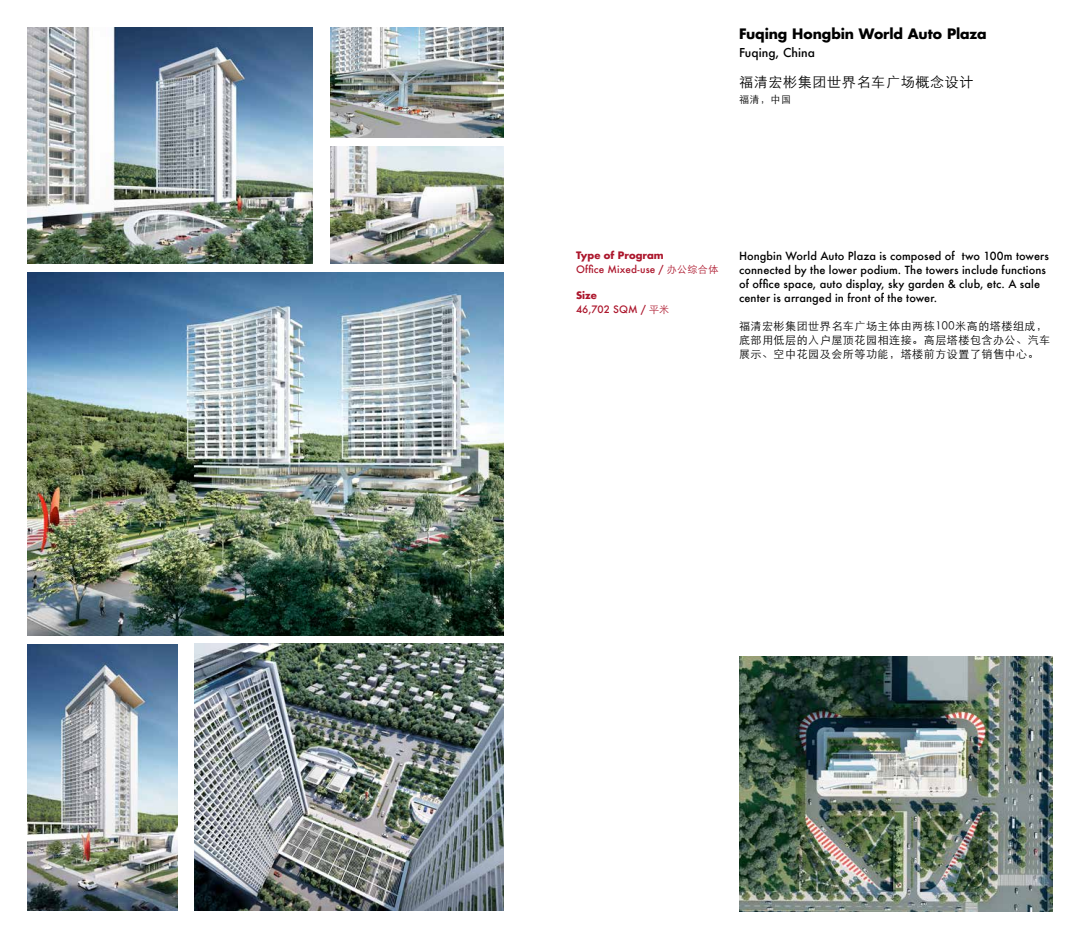
<style>
.page{position:relative;width:1080px;height:936px;background:#fff}
.page>*{position:absolute;margin:0;border:0;box-sizing:border-box;transform-origin:0 0}
.t1{font:700 14px "Futura Std";letter-spacing:-.005em;color:#000}
.t2{font:300 14px "ST Heiti SC";letter-spacing:.05em;color:#000}
.t3{font:500 12px "Futura";letter-spacing:.005em;color:#000}
.t4{font:500 11px/14px "Futura";letter-spacing:.01em;color:#000}
.t5{font:300 11px/14px "ST Heiti SC";letter-spacing:.05em;color:#000}
.t6{font:500 10px "Futura";letter-spacing:.01em;color:#ac162c}
.t7{font:700 10px "Futura Std";letter-spacing:.005em;color:#ac162c}
.t8{font:300 10px "ST Heiti SC";color:#000}
.s1{font-family:"ST Heiti SC";font-weight:300}
</style>
<div class="page">
<img style="left:27px;top:273px;width:477px;height:362px">
<img style="left:27px;top:644px;width:151px;height:267px">
<img style="left:27px;top:27px;width:285px;height:236px">
<img style="left:739px;top:657px;width:314px;height:254px">
<img style="left:330px;top:27px;width:174px;height:111px">
<img style="left:194px;top:644px;width:310px;height:267px">
<img style="left:330px;top:147px;width:174px;height:117px">
<p class="t1" style="left:739px;top:24px;width:249px">Fuqing Hongbin World Auto Plaza</p>
<p class="t3" style="left:739px;top:44px;width:77px">Fuqing, China</p>
<p class="t2" style="left:739px;top:69px;width:236px">福清宏彬集团世界名车广场概念设计</p>
<p class="t8" style="left:739px;top:90px;width:53px">福清，中国</p>
<p class="t7" style="left:576px;top:248px;width:89px">Type of Program</p>
<p class="t6" style="left:576px;top:262px;width:144px">Office Mixed-use / <span class="s1">办公综合体</span></p>
<p class="t7" style="left:576px;top:288px;width:22px">Size</p>
<p class="t6" style="left:576px;top:302px;width:95px">46,702 SQM / <span class="s1">平米</span></p>
<p class="t4" style="left:739px;top:248px;width:311px">Hongbin World Auto Plaza is composed of two 100m towers connected by the lower podium. The towers include functions of office space, auto display, sky garden &amp; club, etc. A sale center is arranged in front of the tower.</p>
<p class="t5" style="left:739px;top:317px;width:313px">福清宏彬集团世界名车广场主体由两栋100米高的塔楼组成，底部用低层的入户屋顶花园相连接。高层塔楼包含办公、汽车展示、空中花园及会所等功能，塔楼前方设置了销售中心。</p>
</div>
